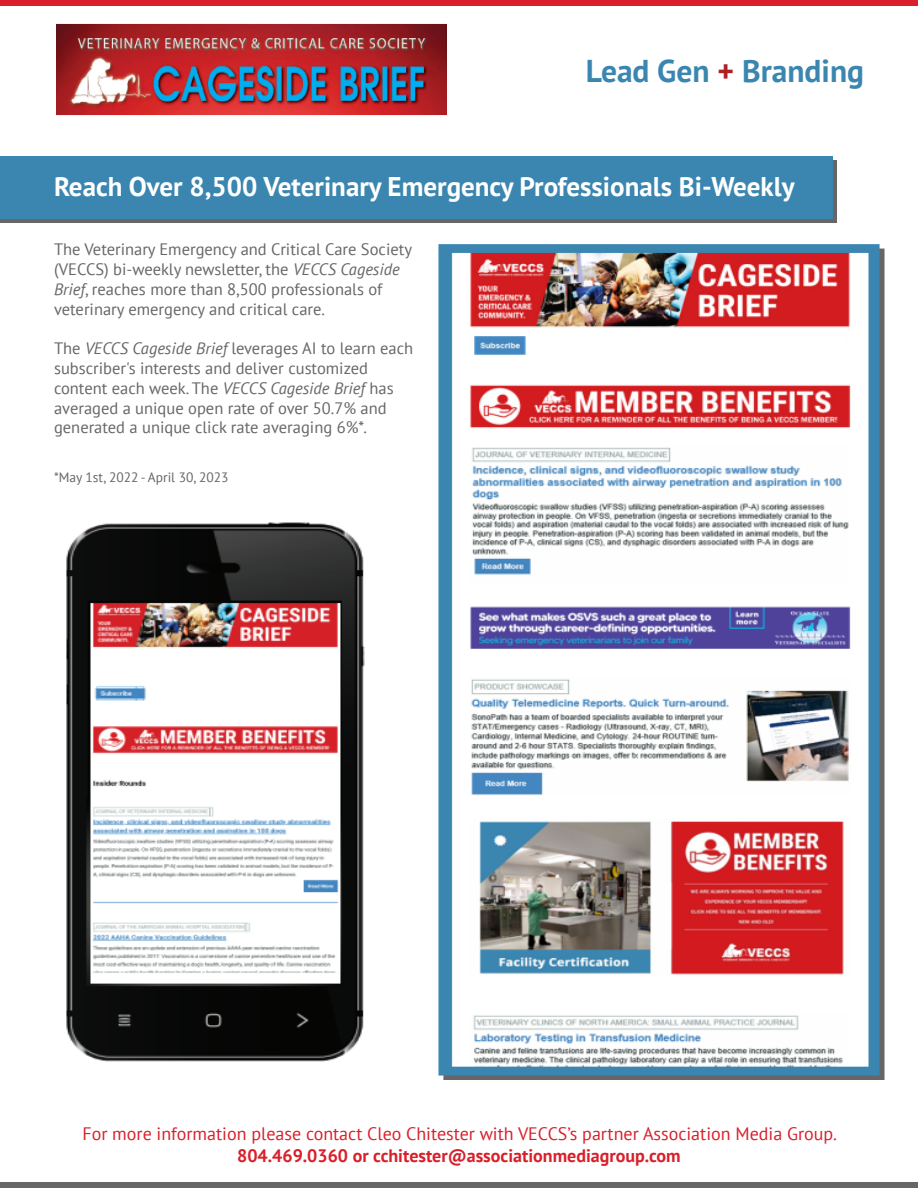
<style>
.page{position:relative;width:918px;height:1188px;background:#fff}
.page>*{position:absolute;margin:0;border:0;box-sizing:border-box;transform-origin:0 0}
.t1{font:700 31.5px "PT Sans";color:#3b86b0}
.t2{font:700 27px "PT Sans";color:#fff}
.t3{font:18px "PT Sans";color:#d91f2a}
.t4{font:700 18px "PT Sans";color:#d91f2a}
.t5{font:16.5px/19.8px "PT Sans";color:#666}
.t6{font:13.5px "PT Sans";color:#666}
.s1{color:#b01f24}
.s2{font-style:italic}
</style>
<div class="page">
<div style="left:0;top:0;width:918px;height:5px;background:#d91f2a"></div>
<img style="left:56px;top:24px;width:391px;height:91px">
<div style="left:0;top:1183px;width:918px;height:5px;background:#666"></div>
<img style="left:438px;top:244px;width:447px;height:836px">
<svg style="left:0;top:161px;width:837px;height:62px;background:#5d6c74"></svg>
<div style="left:0;top:156px;width:832px;height:62px;background:#3b86b0"></div>
<img style="left:66px;top:522px;width:299px;height:540px">
<div style="left:262px;top:691px;width:77px;height:18px;background:#fff"></div>
<div style="left:742px;top:336px;width:103px;height:15px;background:#fff"></div>
<h1 class="t1" style="left:586px;top:50px;width:280px">Lead Gen <span class="s1">+</span> Branding</h1>
<h2 class="t2" style="left:54px;top:169px;width:742px">Reach Over 8,500 Veterinary Emergency Professionals Bi-Weekly</h2>
<p class="t5" style="left:54px;top:239px;width:360px">The Veterinary Emergency and Critical Care Society (VECCS) bi-weekly newsletter, the <span class="s2">VECCS Cageside Brief</span>, reaches more than 8,500 professionals of veterinary emergency and critical care.</p>
<p class="t5" style="left:54px;top:338px;width:361px">The <span class="s2">VECCS Cageside Brief</span> leverages AI to learn each subscriber's interests and deliver customized content each week. The <span class="s2">VECCS Cageside Brief</span> has averaged a unique open rate of over 50.7% and generated a unique click rate averaging 6%*.</p>
<p class="t6" style="left:54px;top:469px;width:176px">*May 1st, 2022 - April 30, 2023</p>
<p class="t3" style="left:82px;top:1122px;width:756px">For more information please contact Cleo Chitester with VECCS’s partner Association Media Group.</p>
<p class="t4" style="left:237px;top:1143px;width:445px">804.469.0360 or cchitester@associationmediagroup.com</p>
</div>
